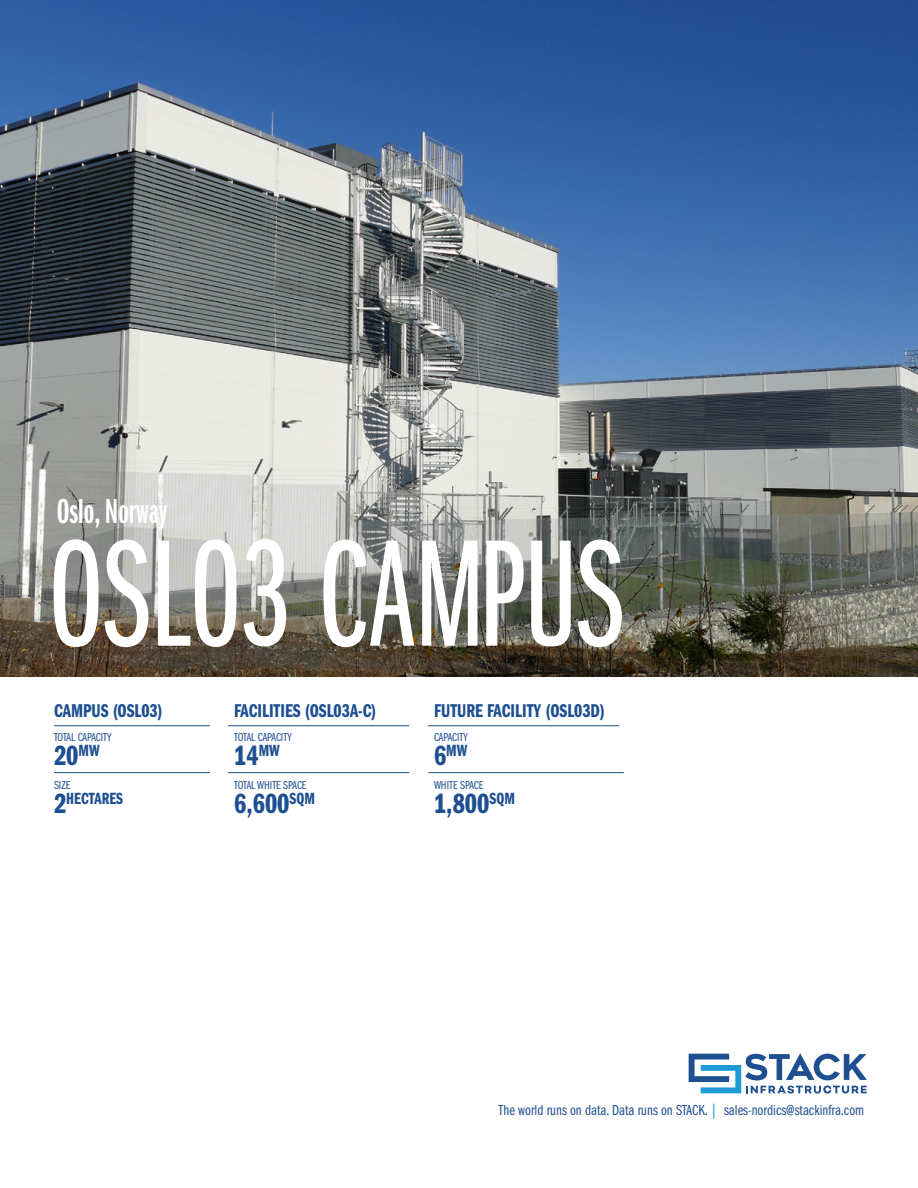
<style>
.page{position:relative;width:918px;height:1188px;background:#fff}
.page>*{position:absolute;margin:0;border:0;box-sizing:border-box;transform-origin:0 0}
.t1{font:157.5px "Franklin Gothic LT Pro Bk X Cm";color:#fff}
.t2{font:36px "Franklin Gothic LT Pro Dm X Cm";color:#fff}
.t3{font:28.8px "Franklin Gothic LT Pro Dm Cm";color:#1d4f91}
.t4{font:19.2px "Franklin Gothic LT Pro Dm Cm";color:#1d4f91}
.t5{font:16.8px "Franklin Gothic LT Pro Dm Cm";color:#1d4f91}
.t6{font:15px "Franklin Gothic LT Pro Bk Cm";color:#1d4f91}
.t7{font:12px "Franklin Gothic LT Pro Bk Cm";color:#1d4f91}
.s1{font-size:28.8px}
.s2{color:#1c9bd6}
</style>
<div class="page">
<img style="left:0;top:0;width:918px;height:676px">
<svg style="left:689px;top:1053px;width:178px;height:41px"></svg>
<hr style="left:54px;top:726px;width:355px;height:1px;background:#1d4f91">
<hr style="left:428px;top:726px;width:191px;height:1px;background:#1d4f91">
<hr style="left:54px;top:772px;width:355px;height:1px;background:#1d4f91">
<hr style="left:428px;top:772px;width:196px;height:1px;background:#1d4f91">
<div style="left:211px;top:696px;width:17px;height:241px;background:#fff"></div>
<p class="t2" style="left:57px;top:491px;width:112px">Oslo, Norway</p>
<p class="t1" style="left:48px;top:513px;width:577px">OSL03 CAMPUS</p>
<p class="t4" style="left:54px;top:701px;width:110px">CAMPUS (OSL03)</p>
<p class="t7" style="left:54px;top:731px;width:59px">TOTAL CAPACITY</p>
<p class="t3" style="left:54px;top:740px;width:47px">20<sup>MW</sup></p>
<p class="t7" style="left:54px;top:779px;width:18px">SIZE</p>
<p class="t5" style="left:54px;top:789px;width:71px"><span class="s1">2</span>HECTARES</p>
<p class="t4" style="left:234px;top:701px;width:144px">FACILITIES (OSL03A-C)</p>
<p class="t7" style="left:234px;top:731px;width:59px">TOTAL CAPACITY</p>
<p class="t3" style="left:234px;top:740px;width:47px">14<sup>MW</sup></p>
<p class="t7" style="left:234px;top:779px;width:74px">TOTAL WHITE SPACE</p>
<p class="t3" style="left:234px;top:788px;width:82px">6,600<sup>SQM</sup></p>
<p class="t4" style="left:434px;top:701px;width:172px">FUTURE FACILITY (OSL03D)</p>
<p class="t7" style="left:434px;top:731px;width:35px">CAPACITY</p>
<p class="t5" style="left:434px;top:741px;width:35px"><span class="s1">6</span>MW</p>
<p class="t7" style="left:434px;top:779px;width:51px">WHITE SPACE</p>
<p class="t3" style="left:434px;top:788px;width:82px">1,800<sup>SQM</sup></p>
<p class="t6" style="left:499px;top:1102px;width:367px">The world runs on data. Data runs on STACK. <span class="s2">|</span> sales-nordics@stackinfra.com</p>
</div>
